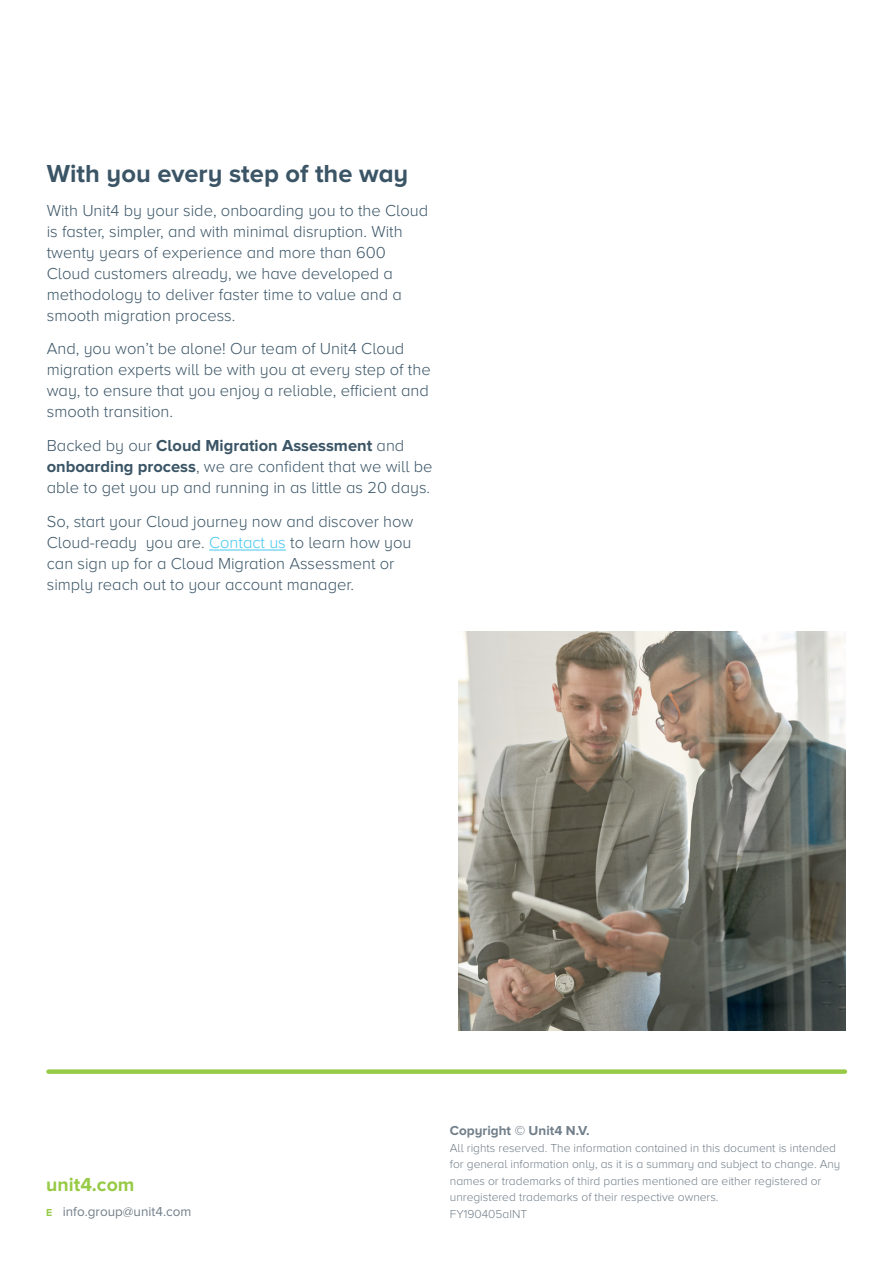
<style>
.page{position:relative;width:893px;height:1263px;background:#fff}
.page>*{position:absolute;margin:0;border:0;box-sizing:border-box;transform-origin:0 0}
.Body_copy_11pt{font:700 25.5px "Proxima Nova A";color:#3b5566}
.URL{font:700 19.5px "Proxima Nova A";color:#97ca46}
.Body_copy_11pt-2{font:300 16.5px/21px "Proxima Nova A";color:#3b5566}
.Tel_Fax_Email{font:13.5px "Proxima Nova A";color:#727f8a}
.Copyright_company_na{font:700 13.5px "Proxima Nova A";color:#727f8a}
.Copyright_Body{font:300 12px/16.5px "Proxima Nova A";color:#727f8a}
.s1{font-weight:700}
.s2{color:#44c7ee}
.s3{font-weight:700;font-size:10.5px;color:#97ca46}
</style>
<div class="page">
<div style="left:48px;top:1069px;width:797px;height:5px;background:#97ca46"></div>
<hr style="left:209px;top:550px;width:77px;height:1px;background:#44c7ee">
<img style="left:458px;top:631px;width:388px;height:399px">
<p class="Body_copy_11pt" style="left:47px;top:159px;width:363px">With you every step of the way</p>
<p class="Body_copy_11pt-2" style="left:47px;top:199px;width:383px">With Unit4 by your side, onboarding you to the Cloud is faster, simpler, and with minimal disruption. With twenty years of experience and more than 600<br>Cloud customers already, we have developed a methodology to deliver faster time to value and a smooth migration process.</p>
<p class="Body_copy_11pt-2" style="left:47px;top:338px;width:385px">And, you won’t be alone! Our team of Unit4 Cloud migration experts will be with you at every step of the way, to ensure that you enjoy a reliable, efficient and smooth transition.</p>
<p class="Body_copy_11pt-2" style="left:47px;top:435px;width:387px">Backed by our <span class="s1">Cloud Migration Assessment</span> and <span class="s1">onboarding process</span>, we are confident that we will be able to get you up and running in as little as 20 days.</p>
<p class="Body_copy_11pt-2" style="left:47px;top:511px;width:368px">So, start your Cloud journey now and discover how Cloud-ready you are. <span class="s2">Contact us</span> to learn how you can sign up for a Cloud Migration Assessment or simply reach out to your account manager.</p>
<p class="URL" style="left:46px;top:1173px;width:90px">unit4.com</p>
<p class="Tel_Fax_Email" style="left:46px;top:1204px;width:147px"><span class="s3">E</span> info.group@unit4.com</p>
<p class="Copyright_company_na" style="left:450px;top:1123px;width:141px">Copyright © Unit4 N.V.</p>
<p class="Copyright_Body" style="left:450px;top:1139px;width:392px">All rights reserved. The information contained in this document is intended for general information only, as it is a summary and subject to change. Any names or trademarks of third parties mentioned are either registered or unregistered trademarks of their respective owners.</p>
<p class="Copyright_Body" style="left:450px;top:1205px;width:79px">FY190405aINT</p>
</div>
